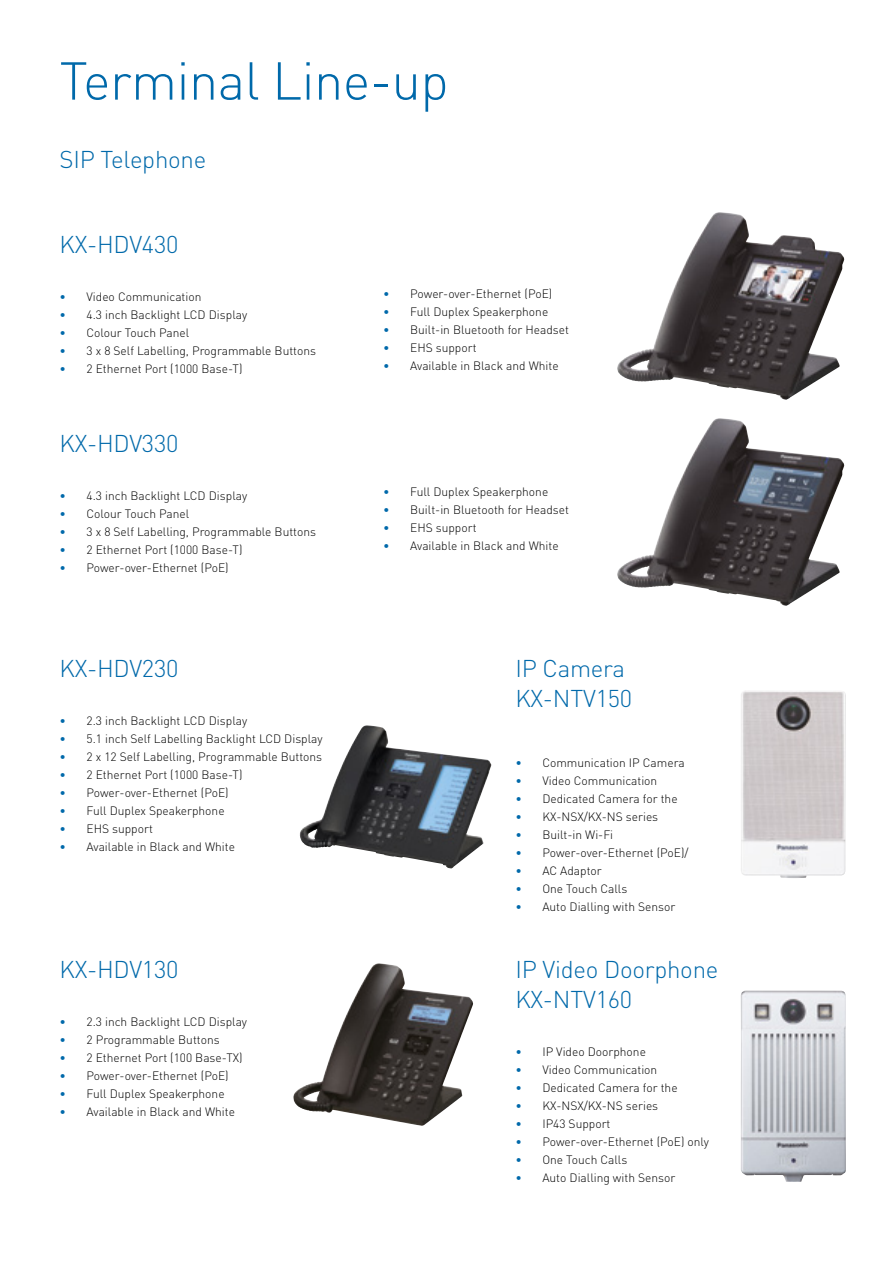
<style>
.page{position:relative;width:893px;height:1263px;background:#fff}
.page>*{position:absolute;margin:0;border:0;box-sizing:border-box;transform-origin:0 0}
.t1{font:300 52.5px "DIN Pro";letter-spacing:-.01em;color:#0069aa}
.t2{font:300 24px/30px "DIN Pro";letter-spacing:-.01em;color:#0069aa}
.t3{font:300 12px "DIN Pro";color:#000}
.s1{color:#0069aa}
</style>
<div class="page">
<img style="left:617px;top:213px;width:227px;height:187px">
<img style="left:617px;top:419px;width:227px;height:187px">
<img style="left:300px;top:726px;width:191px;height:142px">
<img style="left:293px;top:963px;width:180px;height:163px">
<img style="left:741px;top:691px;width:105px;height:187px">
<img style="left:741px;top:991px;width:105px;height:191px">
<h1 class="t1" style="left:60px;top:40px;width:391px">Terminal Line-up</h1>
<h2 class="t2" style="left:60px;top:142px;width:148px">SIP Telephone</h2>
<h2 class="t2" style="left:60px;top:227px;width:120px">KX-HDV430</h2>
<p class="t3" style="left:60px;top:287px;width:143px"><span class="s1">•</span> Video Communication</p>
<p class="t3" style="left:60px;top:305px;width:189px"><span class="s1">•</span> 4.3 inch Backlight LCD Display</p>
<p class="t3" style="left:60px;top:323px;width:131px"><span class="s1">•</span> Colour Touch Panel</p>
<p class="t3" style="left:60px;top:341px;width:258px"><span class="s1">•</span> 3 x 8 Self Labelling, Programmable Buttons</p>
<p class="t3" style="left:60px;top:359px;width:184px"><span class="s1">•</span> 2 Ethernet Port (1000 Base-T)</p>
<h2 class="t2" style="left:60px;top:426px;width:120px">KX-HDV330</h2>
<p class="t3" style="left:60px;top:486px;width:189px"><span class="s1">•</span> 4.3 inch Backlight LCD Display</p>
<p class="t3" style="left:60px;top:504px;width:131px"><span class="s1">•</span> Colour Touch Panel</p>
<p class="t3" style="left:60px;top:522px;width:258px"><span class="s1">•</span> 3 x 8 Self Labelling, Programmable Buttons</p>
<p class="t3" style="left:60px;top:540px;width:184px"><span class="s1">•</span> 2 Ethernet Port (1000 Base-T)</p>
<p class="t3" style="left:60px;top:558px;width:171px"><span class="s1">•</span> Power-over-Ethernet (PoE)</p>
<h2 class="t2" style="left:60px;top:651px;width:120px">KX-HDV230</h2>
<p class="t3" style="left:60px;top:712px;width:189px"><span class="s1">•</span> 2.3 inch Backlight LCD Display</p>
<p class="t3" style="left:60px;top:730px;width:265px"><span class="s1">•</span> 5.1 inch Self Labelling Backlight LCD Display</p>
<p class="t3" style="left:60px;top:748px;width:264px"><span class="s1">•</span> 2 x 12 Self Labelling, Programmable Buttons</p>
<p class="t3" style="left:60px;top:766px;width:184px"><span class="s1">•</span> 2 Ethernet Port (1000 Base-T)</p>
<p class="t3" style="left:60px;top:784px;width:171px"><span class="s1">•</span> Power-over-Ethernet (PoE)</p>
<p class="t3" style="left:60px;top:802px;width:167px"><span class="s1">•</span> Full Duplex Speakerphone</p>
<p class="t3" style="left:60px;top:820px;width:95px"><span class="s1">•</span> EHS support</p>
<p class="t3" style="left:60px;top:838px;width:177px"><span class="s1">•</span> Available in Black and White</p>
<h2 class="t2" style="left:60px;top:952px;width:120px">KX-HDV130</h2>
<p class="t3" style="left:60px;top:1012px;width:189px"><span class="s1">•</span> 2.3 inch Backlight LCD Display</p>
<p class="t3" style="left:60px;top:1030px;width:162px"><span class="s1">•</span> 2 Programmable Buttons</p>
<p class="t3" style="left:60px;top:1048px;width:185px"><span class="s1">•</span> 2 Ethernet Port (100 Base-TX)</p>
<p class="t3" style="left:60px;top:1066px;width:171px"><span class="s1">•</span> Power-over-Ethernet (PoE)</p>
<p class="t3" style="left:60px;top:1084px;width:167px"><span class="s1">•</span> Full Duplex Speakerphone</p>
<p class="t3" style="left:60px;top:1102px;width:177px"><span class="s1">•</span> Available in Black and White</p>
<p class="t3" style="left:383px;top:284px;width:171px"><span class="s1">•</span> Power-over-Ethernet (PoE)</p>
<p class="t3" style="left:383px;top:302px;width:167px"><span class="s1">•</span> Full Duplex Speakerphone</p>
<p class="t3" style="left:383px;top:320px;width:187px"><span class="s1">•</span> Built-in Bluetooth for Headset</p>
<p class="t3" style="left:383px;top:338px;width:95px"><span class="s1">•</span> EHS support</p>
<p class="t3" style="left:383px;top:356px;width:177px"><span class="s1">•</span> Available in Black and White</p>
<p class="t3" style="left:383px;top:483px;width:167px"><span class="s1">•</span> Full Duplex Speakerphone</p>
<p class="t3" style="left:383px;top:501px;width:187px"><span class="s1">•</span> Built-in Bluetooth for Headset</p>
<p class="t3" style="left:383px;top:519px;width:95px"><span class="s1">•</span> EHS support</p>
<p class="t3" style="left:383px;top:537px;width:177px"><span class="s1">•</span> Available in Black and White</p>
<h2 class="t2" style="left:515px;top:651px;width:118px">IP Camera<br>KX-NTV150</h2>
<p class="t3" style="left:515px;top:754px;width:171px"><span class="s1">•</span> Communication IP Camera</p>
<p class="t3" style="left:515px;top:772px;width:143px"><span class="s1">•</span> Video Communication</p>
<p class="t3" style="left:515px;top:790px;width:164px"><span class="s1">•</span> Dedicated Camera for the</p>
<p class="t3" style="left:515px;top:808px;width:144px"><span class="s1">•</span> KX-NSX/KX-NS series</p>
<p class="t3" style="left:515px;top:826px;width:99px"><span class="s1">•</span> Built-in Wi-Fi</p>
<p class="t3" style="left:515px;top:844px;width:175px"><span class="s1">•</span> Power-over-Ethernet (PoE)/</p>
<p class="t3" style="left:515px;top:862px;width:88px"><span class="s1">•</span> AC Adaptor</p>
<p class="t3" style="left:515px;top:880px;width:113px"><span class="s1">•</span> One Touch Calls</p>
<p class="t3" style="left:515px;top:898px;width:161px"><span class="s1">•</span> Auto Dialling with Sensor</p>
<h2 class="t2" style="left:515px;top:952px;width:205px">IP Video Doorphone<br>KX-NTV160</h2>
<p class="t3" style="left:515px;top:1042px;width:132px"><span class="s1">•</span> IP Video Doorphone</p>
<p class="t3" style="left:515px;top:1060px;width:143px"><span class="s1">•</span> Video Communication</p>
<p class="t3" style="left:515px;top:1078px;width:164px"><span class="s1">•</span> Dedicated Camera for the</p>
<p class="t3" style="left:515px;top:1096px;width:144px"><span class="s1">•</span> KX-NSX/KX-NS series</p>
<p class="t3" style="left:515px;top:1114px;width:97px"><span class="s1">•</span> IP43 Support</p>
<p class="t3" style="left:515px;top:1132px;width:195px"><span class="s1">•</span> Power-over-Ethernet (PoE) only</p>
<p class="t3" style="left:515px;top:1150px;width:113px"><span class="s1">•</span> One Touch Calls</p>
<p class="t3" style="left:515px;top:1168px;width:161px"><span class="s1">•</span> Auto Dialling with Sensor</p>
</div>
